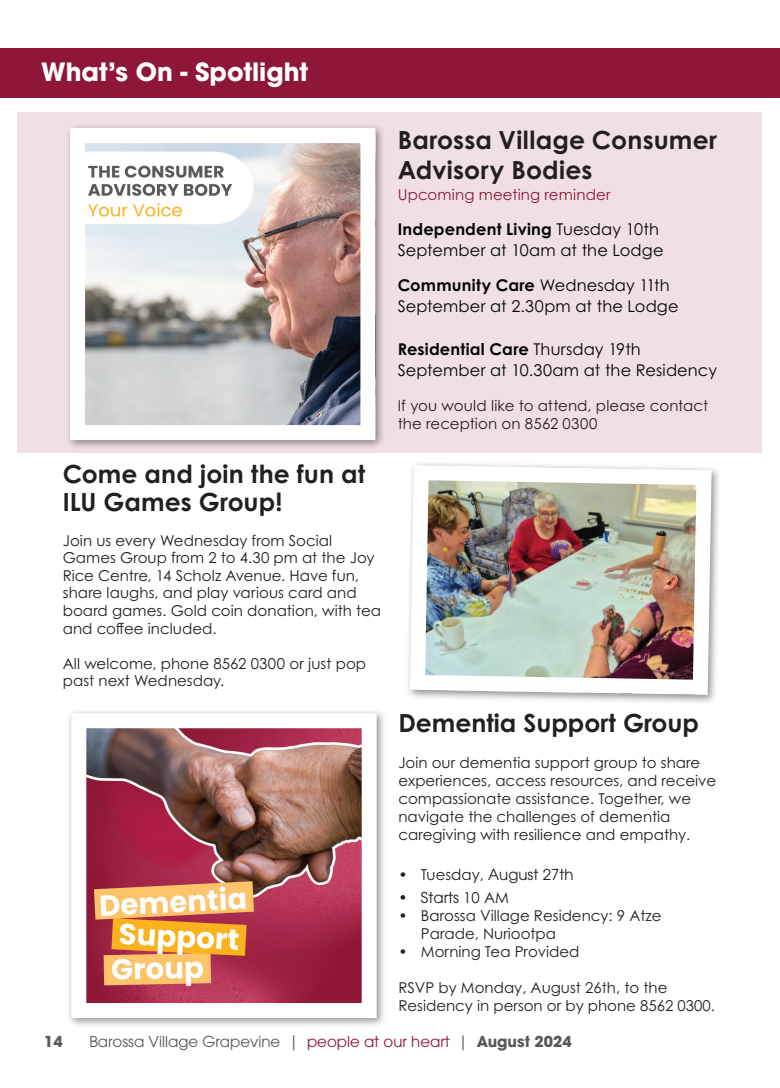
<style>
.page{position:relative;width:780px;height:1088px;background:#fff}
.page>*{position:absolute;margin:0;border:0;box-sizing:border-box;transform-origin:0 0}
.t1{font:700 25px/27.5px "Century Gothic Pro";letter-spacing:.005em;color:#231f20}
.t2{font:700 25px "ITC Avant Garde Pro";color:#fff}
.t3{font:16.25px/21.2px "Century Gothic Pro";letter-spacing:.005em;color:#040503}
.t4{font:15px/17.5px "Century Gothic Pro";color:#231f20}
.t5{font:15px "ITC Avant Garde Pro";color:#57585a}
.t6{font:15px "ITC Avant Garde Pro";color:#231f20}
.t7{font:15px "Century Gothic Pro";letter-spacing:.01em;color:#8e1737}
.t8{font:700 15px "ITC Avant Garde Pro";color:#57585a}
.s1{font-weight:700}
.s2{font-family:"Century Gothic Pro"}
.s3{color:#8e1838}
</style>
<div class="page">
<div style="left:18px;top:112px;width:744px;height:341px;background:#f0e0e5"></div>
<div style="left:66px;top:708px;width:321px;height:320px;background:#231f20;opacity:.5"></div>
<img style="left:87px;top:729px;width:273px;height:273px">
<img style="left:408px;top:463px;width:311px;height:239px">
<div style="left:65px;top:123px;width:320px;height:327px;background:#231f20;opacity:.5"></div>
<img style="left:86px;top:144px;width:273px;height:280px">
<div style="left:70px;top:128px;width:305px;height:312px;border:15px solid #fff"></div>
<div style="left:0;top:48px;width:780px;height:49px;background:#8e1737"></div>
<h1 class="t2" style="left:41px;top:55px;width:269px">What’s On - Spotlight</h1>
<h1 class="t1" style="left:63px;top:460px;width:304px">Come and join the fun at<br>ILU Games Group!</h1>
<p class="t4" style="left:63px;top:531px;width:320px">Join us every Wednesday from Social Games Group from 2 to 4.30 pm at the Joy Rice Centre, 14 Scholz Avenue. Have fun, share laughs, and play various card and board games. Gold coin donation, with tea and coffee included.</p>
<p class="t4" style="left:63px;top:654px;width:305px">All welcome, phone 8562 0300 or just pop past next Wednesday.</p>
<h1 class="t1" style="left:398px;top:124px;width:321px;line-height:30px">Barossa Village Consumer<br>Advisory Bodies</h1>
<p class="t7" style="left:398px;top:185px;width:214px">Upcoming meeting reminder</p>
<p class="t3" style="left:398px;top:218px;width:267px"><span class="s1">Independent Living</span> Tuesday 10th<br>September at 10am at the Lodge</p>
<p class="t3" style="left:398px;top:274px;width:282px"><span class="s1">Community Care</span> Wednesday 11th<br>September at 2.30pm at the Lodge</p>
<p class="t3" style="left:398px;top:338px;width:321px"><span class="s1">Residential Care</span> Thursday 19th<br>September at 10.30am at the Residency</p>
<p class="t4" style="left:398px;top:397px;width:312px">If you would like to attend, please contact the reception on 8562 0300</p>
<h1 class="t1" style="left:398px;top:708px;width:302px">Dementia Support Group</h1>
<p class="t4" style="left:398px;top:753px;width:319px;line-height:18px">Join our dementia support group to share experiences, access resources, and receive compassionate assistance. Together, we navigate the challenges of dementia caregiving with resilience and empathy.</p>
<p class="t6" style="left:398px;top:865px;width:177px"><span class="s2">• Tuesday,</span> August 27th</p>
<p class="t6" style="left:398px;top:888px;width:112px">• Starts <span class="s2">10 AM</span></p>
<p class="t4" style="left:421px;top:906px;width:242px;line-height:18px;text-indent:-22px">• Barossa Village Residency: 9 Atze<br>Parade, Nuriootpa</p>
<p class="t4" style="left:398px;top:942px;width:183px">• Morning Tea Provided</p>
<p class="t4" style="left:398px;top:978px;width:318px;line-height:18px">RSVP by Monday, August 26th, to the<br>Residency in person or by phone 8562 0300.</p>
<p class="t8" style="left:44px;top:1031px;width:20px">14</p>
<p class="t5" style="left:89px;top:1032px;width:484px">Barossa Village Grapevine | <span class="s3">people at our heart</span> | <span class="s1">August 2024</span></p>
</div>
